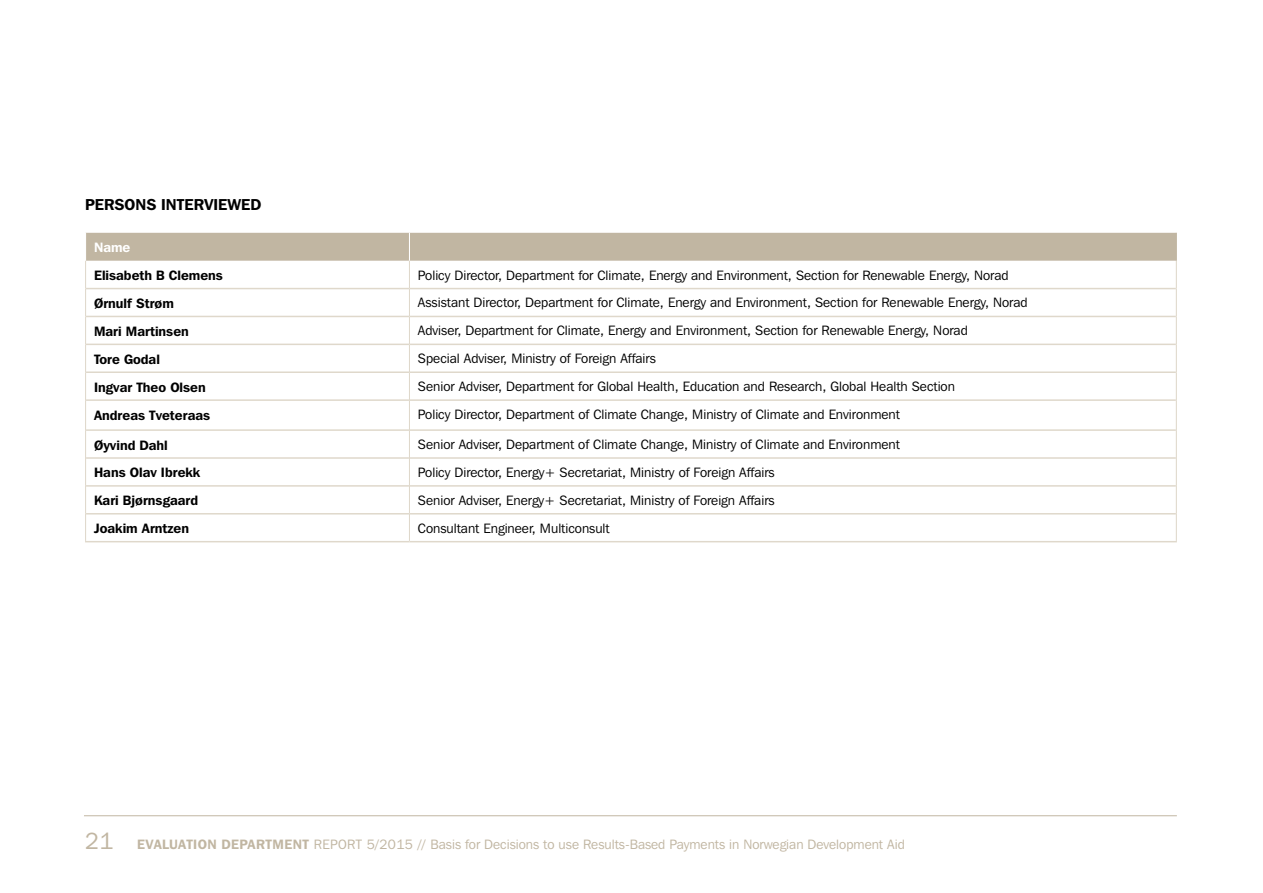
<style>
.page{position:relative;width:1263px;height:893px;background:#fff}
.page>*{position:absolute;margin:0;border:0;box-sizing:border-box;transform-origin:0 0}
.t1{font:600 15.75px "Franklin Gothic IT Cby BT";color:#000}
.t2{font:13.5px "Franklin Gothic IT Cby BT";color:#000}
.t3{font:600 13.5px "Franklin Gothic IT Cby BT";color:#000}
.t4{font:13.5px "Franklin Gothic IT Cby BT";color:#c1b6a2}
.t5{font:600 13.5px "Franklin Gothic IT Cby BT";color:#fff}
.s1{font-size:23.25px}
.s2{font-weight:600}
</style>
<div class="page">
<hr style="left:84px;top:815px;width:1093px;height:1px;background:#c1b6a2">
<hr style="left:86px;top:399px;width:323px;height:2px;background:#dfd8cb">
<hr style="left:410px;top:399px;width:766px;height:2px;background:#dfd8cb">
<hr style="left:86px;top:429px;width:323px;height:2px;background:#dfd8cb">
<hr style="left:410px;top:429px;width:766px;height:2px;background:#dfd8cb">
<hr style="left:86px;top:457px;width:323px;height:2px;background:#dfd8cb">
<hr style="left:410px;top:457px;width:766px;height:2px;background:#dfd8cb">
<hr style="left:86px;top:485px;width:323px;height:2px;background:#dfd8cb">
<hr style="left:410px;top:485px;width:766px;height:2px;background:#dfd8cb">
<hr style="left:86px;top:513px;width:323px;height:1px;background:#dfd8cb">
<hr style="left:410px;top:513px;width:766px;height:1px;background:#dfd8cb">
<hr style="left:85px;top:541px;width:324px;height:1px;background:#dfd8cb">
<hr style="left:409px;top:541px;width:768px;height:1px;background:#dfd8cb">
<hr style="left:85px;top:400px;width:1px;height:30px;background:#dfd8cb">
<hr style="left:409px;top:400px;width:1px;height:30px;background:#dfd8cb">
<hr style="left:1176px;top:400px;width:1px;height:30px;background:#dfd8cb">
<svg style="left:85px;top:430px;width:1px;height:111px"></svg>
<svg style="left:409px;top:430px;width:1px;height:111px"></svg>
<svg style="left:1176px;top:430px;width:1px;height:111px"></svg>
<svg style="left:85px;top:233px;width:1092px;height:167px"></svg>
<p class="t1" style="left:85px;top:194px;width:178px">PERSONS INTERVIEWED</p>
<p class="t5" style="left:94px;top:239px;width:38px">Name</p>
<p class="t3" style="left:94px;top:267px;width:130px">Elisabeth B Clemens</p>
<p class="t2" style="left:418px;top:266px;width:592px">Policy Director, Department for Climate, Energy and Environment, Section for Renewable Energy, Norad</p>
<p class="t3" style="left:94px;top:295px;width:81px">Ørnulf Strøm</p>
<p class="t2" style="left:418px;top:294px;width:611px">Assistant Director, Department for Climate, Energy and Environment, Section for Renewable Energy, Norad</p>
<p class="t3" style="left:94px;top:323px;width:96px">Mari Martinsen</p>
<p class="t2" style="left:418px;top:322px;width:551px">Adviser, Department for Climate, Energy and Environment, Section for Renewable Energy, Norad</p>
<p class="t3" style="left:94px;top:350px;width:67px">Tore Godal</p>
<p class="t2" style="left:418px;top:350px;width:239px">Special Adviser, Ministry of Foreign Affairs</p>
<p class="t3" style="left:94px;top:378px;width:113px">Ingvar Theo Olsen</p>
<p class="t2" style="left:418px;top:378px;width:538px">Senior Adviser, Department for Global Health, Education and Research, Global Health Section</p>
<p class="t3" style="left:94px;top:406px;width:118px">Andreas Tveteraas</p>
<p class="t2" style="left:418px;top:406px;width:483px">Policy Director, Department of Climate Change, Ministry of Climate and Environment</p>
<p class="t3" style="left:94px;top:436px;width:75px">Øyvind Dahl</p>
<p class="t2" style="left:418px;top:436px;width:483px">Senior Adviser, Department of Climate Change, Ministry of Climate and Environment</p>
<p class="t3" style="left:94px;top:464px;width:108px">Hans Olav Ibrekk</p>
<p class="t2" style="left:418px;top:464px;width:358px">Policy Director, Energy+ Secretariat, Ministry of Foreign Affairs</p>
<p class="t3" style="left:94px;top:492px;width:106px">Kari Bjørnsgaard</p>
<p class="t2" style="left:418px;top:492px;width:358px">Senior Adviser, Energy+ Secretariat, Ministry of Foreign Affairs</p>
<p class="t3" style="left:94px;top:520px;width:96px">Joakim Arntzen</p>
<p class="t2" style="left:418px;top:520px;width:193px">Consultant Engineer, Multiconsult</p>
<p class="t4" style="left:85px;top:836px;width:821px"><span class="s1">21</span> <span class="s2">EVALUATION DEPARTMENT</span> REPORT 5/2015 // Basis for Decisions to use Results-Based Payments in Norwegian Development Aid</p>
</div>
